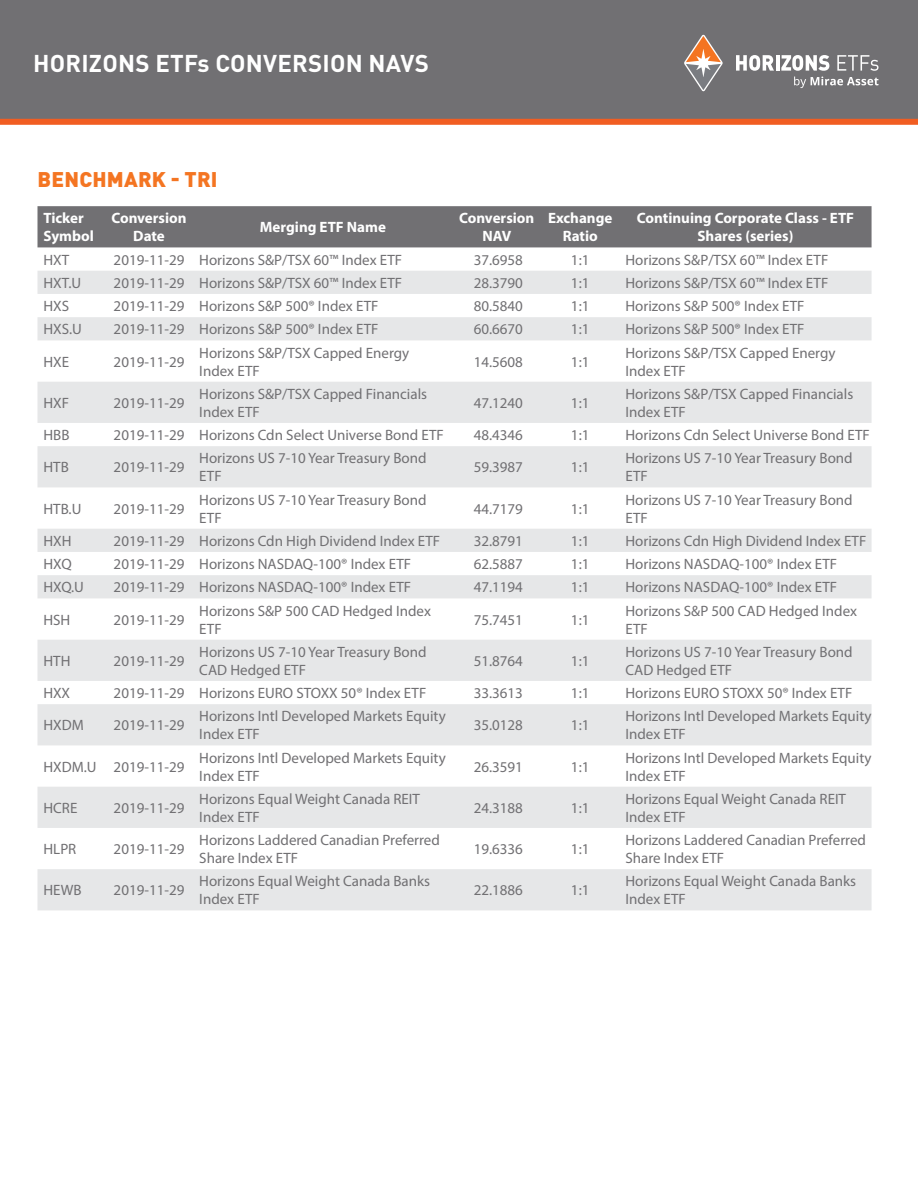
<style>
.page{position:relative;width:918px;height:1188px;background:#fff}
.page>*{position:absolute;margin:0;border:0;box-sizing:border-box;transform-origin:0 0}
.t1{font:700 24px "DIN Pro";letter-spacing:.01em;color:#fff}
.t2{font:900 21px "DIN Pro";letter-spacing:.01em;color:#f47522}
.t3{font:15px/18px "Myriad Pro";color:#717073}
.t4{font:700 15px/18px "Myriad Pro";color:#fff;text-align:center}
</style>
<div class="page">
<div style="left:0;top:0;width:918px;height:122px;background:#717073"></div>
<div style="left:0;top:119px;width:918px;height:6px;background:#f15d22"></div>
<svg style="left:794px;top:77px;width:85px;height:11px"></svg>
<svg style="left:684px;top:35px;width:39px;height:56px"></svg>
<svg style="left:736px;top:55px;width:38px;height:16px"></svg>
<hr style="left:776px;top:55px;width:3px;height:16px;background:#fff">
<svg style="left:781px;top:55px;width:48px;height:16px"></svg>
<svg style="left:837px;top:55px;width:42px;height:16px"></svg>
<div style="left:38px;top:206px;width:834px;height:41px;background:#717073"></div>
<svg style="left:38px;top:271px;width:834px;height:639px;fill:#e6e7e8"></svg>
<h1 class="t1" style="left:33px;top:43px;width:397px">HORIZONS ETFs CONVERSION NAVS</h1>
<h2 class="t2" style="left:38px;top:161px;width:182px">BENCHMARK - TRI</h2>
<p class="t4" style="left:44px;top:209px;width:52px;text-align:left">Ticker<br>Symbol</p>
<p class="t4" style="left:111px;top:209px;width:77px">Conversion<br>Date</p>
<p class="t4" style="left:260px;top:218px;width:128px">Merging ETF Name</p>
<p class="t4" style="left:459px;top:209px;width:77px">Conversion<br>NAV</p>
<p class="t4" style="left:548px;top:209px;width:66px">Exchange<br>Ratio</p>
<p class="t4" style="left:637px;top:209px;width:219px">Continuing Corporate Class - ETF<br>Shares (series)</p>
<p class="t3" style="left:43px;top:250px;width:27px">HXT</p>
<p class="t3" style="left:114px;top:250px;width:290px">2019-11-29 Horizons S&amp;P/TSX 60™ Index ETF</p>
<p class="t3" style="left:474px;top:250px;width:51px">37.6958</p>
<p class="t3" style="left:571px;top:250px;width:20px">1:1</p>
<p class="t3" style="left:625px;top:250px;width:204px">Horizons S&amp;P/TSX 60™ Index ETF</p>
<p class="t3" style="left:43px;top:274px;width:39px">HXT.U</p>
<p class="t3" style="left:114px;top:274px;width:290px">2019-11-29 Horizons S&amp;P/TSX 60™ Index ETF</p>
<p class="t3" style="left:474px;top:274px;width:51px">28.3790</p>
<p class="t3" style="left:571px;top:274px;width:20px">1:1</p>
<p class="t3" style="left:625px;top:274px;width:204px">Horizons S&amp;P/TSX 60™ Index ETF</p>
<p class="t3" style="left:43px;top:297px;width:27px">HXS</p>
<p class="t3" style="left:114px;top:297px;width:266px">2019-11-29 Horizons S&amp;P 500® Index ETF</p>
<p class="t3" style="left:474px;top:297px;width:51px">80.5840</p>
<p class="t3" style="left:571px;top:297px;width:20px">1:1</p>
<p class="t3" style="left:625px;top:297px;width:181px">Horizons S&amp;P 500® Index ETF</p>
<p class="t3" style="left:43px;top:320px;width:40px">HXS.U</p>
<p class="t3" style="left:114px;top:320px;width:266px">2019-11-29 Horizons S&amp;P 500® Index ETF</p>
<p class="t3" style="left:474px;top:320px;width:51px">60.6670</p>
<p class="t3" style="left:571px;top:320px;width:20px">1:1</p>
<p class="t3" style="left:625px;top:320px;width:181px">Horizons S&amp;P 500® Index ETF</p>
<p class="t3" style="left:43px;top:352px;width:27px">HXE</p>
<p class="t3" style="left:114px;top:352px;width:72px">2019-11-29</p>
<p class="t3" style="left:199px;top:343px;width:212px">Horizons S&amp;P/TSX Capped Energy<br>Index ETF</p>
<p class="t3" style="left:474px;top:352px;width:51px">14.5608</p>
<p class="t3" style="left:571px;top:352px;width:20px">1:1</p>
<p class="t3" style="left:625px;top:343px;width:212px">Horizons S&amp;P/TSX Capped Energy<br>Index ETF</p>
<p class="t3" style="left:43px;top:394px;width:27px">HXF</p>
<p class="t3" style="left:114px;top:394px;width:72px">2019-11-29</p>
<p class="t3" style="left:199px;top:385px;width:229px">Horizons S&amp;P/TSX Capped Financials<br>Index ETF</p>
<p class="t3" style="left:474px;top:394px;width:51px">47.1240</p>
<p class="t3" style="left:571px;top:394px;width:20px">1:1</p>
<p class="t3" style="left:625px;top:385px;width:229px">Horizons S&amp;P/TSX Capped Financials<br>Index ETF</p>
<p class="t3" style="left:43px;top:426px;width:28px">HBB</p>
<p class="t3" style="left:114px;top:426px;width:332px">2019-11-29 Horizons Cdn Select Universe Bond ETF</p>
<p class="t3" style="left:474px;top:426px;width:51px">48.4346</p>
<p class="t3" style="left:571px;top:426px;width:20px">1:1</p>
<p class="t3" style="left:625px;top:426px;width:246px">Horizons Cdn Select Universe Bond ETF</p>
<p class="t3" style="left:43px;top:458px;width:27px">HTB</p>
<p class="t3" style="left:114px;top:458px;width:72px">2019-11-29</p>
<p class="t3" style="left:199px;top:449px;width:229px">Horizons US 7-10 Year Treasury Bond<br>ETF</p>
<p class="t3" style="left:474px;top:458px;width:51px">59.3987</p>
<p class="t3" style="left:571px;top:458px;width:20px">1:1</p>
<p class="t3" style="left:625px;top:449px;width:229px">Horizons US 7-10 Year Treasury Bond<br>ETF</p>
<p class="t3" style="left:43px;top:499px;width:39px">HTB.U</p>
<p class="t3" style="left:114px;top:499px;width:72px">2019-11-29</p>
<p class="t3" style="left:199px;top:490px;width:229px">Horizons US 7-10 Year Treasury Bond<br>ETF</p>
<p class="t3" style="left:474px;top:499px;width:51px">44.7179</p>
<p class="t3" style="left:571px;top:499px;width:20px">1:1</p>
<p class="t3" style="left:625px;top:490px;width:229px">Horizons US 7-10 Year Treasury Bond<br>ETF</p>
<p class="t3" style="left:43px;top:532px;width:30px">HXH</p>
<p class="t3" style="left:114px;top:532px;width:328px">2019-11-29 Horizons Cdn High Dividend Index ETF</p>
<p class="t3" style="left:474px;top:532px;width:51px">32.8791</p>
<p class="t3" style="left:571px;top:532px;width:20px">1:1</p>
<p class="t3" style="left:625px;top:532px;width:242px">Horizons Cdn High Dividend Index ETF</p>
<p class="t3" style="left:43px;top:555px;width:30px">HXQ</p>
<p class="t3" style="left:114px;top:555px;width:299px">2019-11-29 Horizons NASDAQ-100® Index ETF</p>
<p class="t3" style="left:474px;top:555px;width:51px">62.5887</p>
<p class="t3" style="left:571px;top:555px;width:20px">1:1</p>
<p class="t3" style="left:625px;top:555px;width:213px">Horizons NASDAQ-100® Index ETF</p>
<p class="t3" style="left:43px;top:578px;width:42px">HXQ.U</p>
<p class="t3" style="left:114px;top:578px;width:299px">2019-11-29 Horizons NASDAQ-100® Index ETF</p>
<p class="t3" style="left:474px;top:578px;width:51px">47.1194</p>
<p class="t3" style="left:571px;top:578px;width:20px">1:1</p>
<p class="t3" style="left:625px;top:578px;width:213px">Horizons NASDAQ-100® Index ETF</p>
<p class="t3" style="left:43px;top:610px;width:28px">HSH</p>
<p class="t3" style="left:114px;top:610px;width:72px">2019-11-29</p>
<p class="t3" style="left:199px;top:601px;width:233px">Horizons S&amp;P 500 CAD Hedged Index<br>ETF</p>
<p class="t3" style="left:474px;top:610px;width:51px">75.7451</p>
<p class="t3" style="left:571px;top:610px;width:20px">1:1</p>
<p class="t3" style="left:625px;top:601px;width:233px">Horizons S&amp;P 500 CAD Hedged Index<br>ETF</p>
<p class="t3" style="left:43px;top:652px;width:29px">HTH</p>
<p class="t3" style="left:114px;top:652px;width:72px">2019-11-29</p>
<p class="t3" style="left:199px;top:643px;width:229px">Horizons US 7-10 Year Treasury Bond<br>CAD Hedged ETF</p>
<p class="t3" style="left:474px;top:652px;width:51px">51.8764</p>
<p class="t3" style="left:571px;top:652px;width:20px">1:1</p>
<p class="t3" style="left:625px;top:643px;width:229px">Horizons US 7-10 Year Treasury Bond<br>CAD Hedged ETF</p>
<p class="t3" style="left:43px;top:684px;width:28px">HXX</p>
<p class="t3" style="left:114px;top:684px;width:314px">2019-11-29 Horizons EURO STOXX 50® Index ETF</p>
<p class="t3" style="left:474px;top:684px;width:51px">33.3613</p>
<p class="t3" style="left:571px;top:684px;width:20px">1:1</p>
<p class="t3" style="left:625px;top:684px;width:229px">Horizons EURO STOXX 50® Index ETF</p>
<p class="t3" style="left:43px;top:716px;width:42px">HXDM</p>
<p class="t3" style="left:114px;top:716px;width:72px">2019-11-29</p>
<p class="t3" style="left:199px;top:707px;width:248px">Horizons Intl Developed Markets Equity<br>Index ETF</p>
<p class="t3" style="left:474px;top:716px;width:51px">35.0128</p>
<p class="t3" style="left:571px;top:716px;width:20px">1:1</p>
<p class="t3" style="left:625px;top:707px;width:248px">Horizons Intl Developed Markets Equity<br>Index ETF</p>
<p class="t3" style="left:43px;top:757px;width:142px">HXDM.U 2019-11-29</p>
<p class="t3" style="left:199px;top:748px;width:248px">Horizons Intl Developed Markets Equity<br>Index ETF</p>
<p class="t3" style="left:474px;top:757px;width:51px">26.3591</p>
<p class="t3" style="left:571px;top:757px;width:20px">1:1</p>
<p class="t3" style="left:625px;top:748px;width:248px">Horizons Intl Developed Markets Equity<br>Index ETF</p>
<p class="t3" style="left:43px;top:799px;width:35px">HCRE</p>
<p class="t3" style="left:114px;top:799px;width:72px">2019-11-29</p>
<p class="t3" style="left:199px;top:790px;width:222px">Horizons Equal Weight Canada REIT<br>Index ETF</p>
<p class="t3" style="left:474px;top:799px;width:51px">24.3188</p>
<p class="t3" style="left:571px;top:799px;width:20px">1:1</p>
<p class="t3" style="left:625px;top:790px;width:222px">Horizons Equal Weight Canada REIT<br>Index ETF</p>
<p class="t3" style="left:43px;top:840px;width:34px">HLPR</p>
<p class="t3" style="left:114px;top:840px;width:72px">2019-11-29</p>
<p class="t3" style="left:199px;top:831px;width:242px">Horizons Laddered Canadian Preferred<br>Share Index ETF</p>
<p class="t3" style="left:474px;top:840px;width:51px">19.6336</p>
<p class="t3" style="left:571px;top:840px;width:20px">1:1</p>
<p class="t3" style="left:625px;top:831px;width:242px">Horizons Laddered Canadian Preferred<br>Share Index ETF</p>
<p class="t3" style="left:43px;top:881px;width:40px">HEWB</p>
<p class="t3" style="left:114px;top:881px;width:72px">2019-11-29</p>
<p class="t3" style="left:199px;top:872px;width:232px">Horizons Equal Weight Canada Banks<br>Index ETF</p>
<p class="t3" style="left:474px;top:881px;width:51px">22.1886</p>
<p class="t3" style="left:571px;top:881px;width:20px">1:1</p>
<p class="t3" style="left:625px;top:872px;width:232px">Horizons Equal Weight Canada Banks<br>Index ETF</p>
</div>
